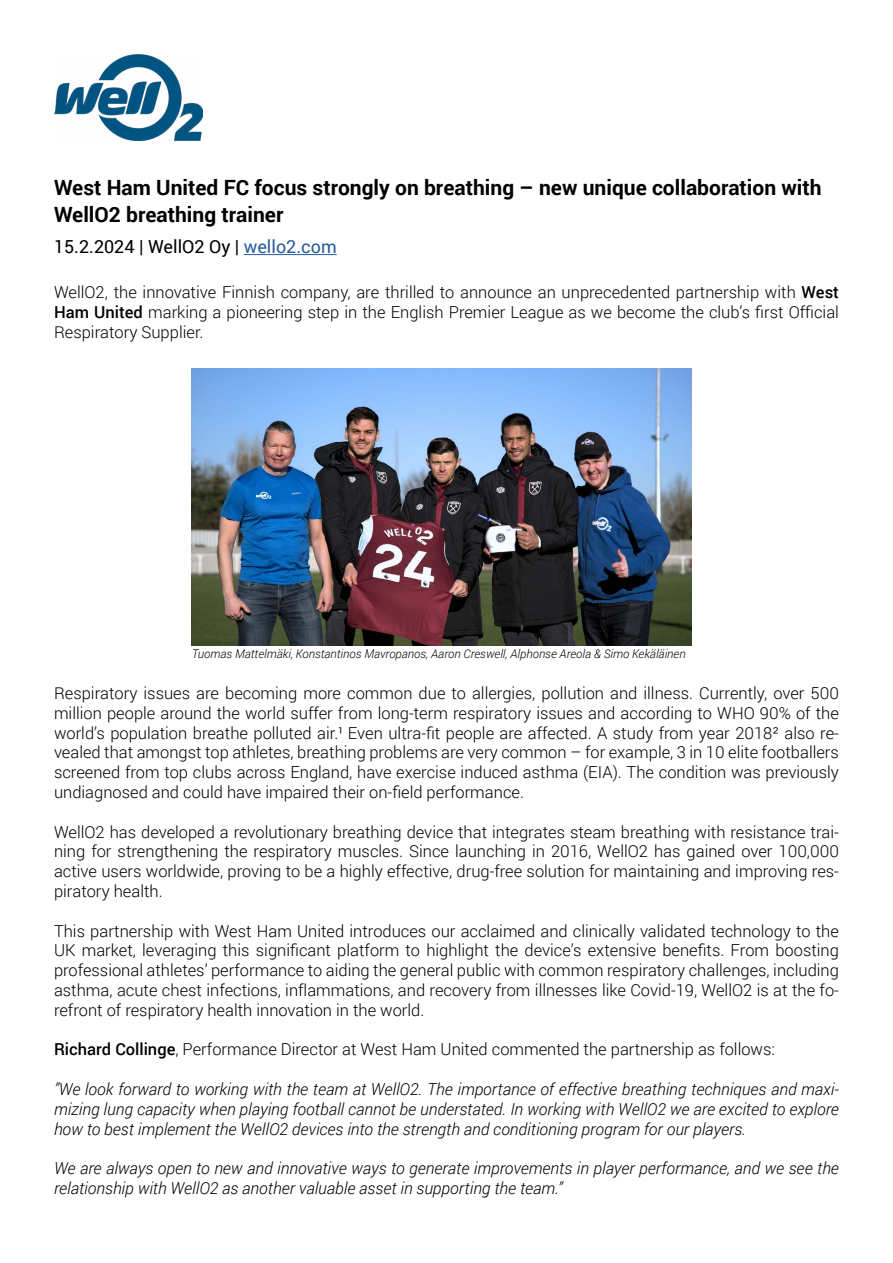
<style>
.page{position:relative;width:893px;height:1263px;background:#fff}
.page>*{position:absolute;margin:0;border:0;box-sizing:border-box;transform-origin:0 0}
.t1{font:700 21px/27px "Roboto";color:#000}
.t2{font:18px "Roboto";color:#000}
.t3{font:300 16.5px/19.8px "Roboto";color:#000;text-align:justify}
.t4{font:italic 300 16.5px/19.8px "Roboto";color:#000;text-align:justify}
.t5{font:italic 300 12px "Roboto";color:#000}
.s1{color:#275b9b}
.s2{font-weight:500}
</style>
<div class="page">
<img style="left:54px;top:54px;width:149px;height:86px">
<hr style="left:244px;top:254px;width:93px;height:1px;background:#275b9b">
<img style="left:192px;top:369px;width:499px;height:276px">
<p class="t1" style="left:54px;top:173px;width:769px">West Ham United FC focus strongly on breathing – new unique collaboration with<br>WellO2 breathing trainer</p>
<p class="t2" style="left:54px;top:234px;width:284px">15.2.2024 | WellO2 Oy | <span class="s1">wello2.com</span></p>
<p class="t3" style="left:54px;top:282px;width:786px">WellO2, the innovative Finnish company, are thrilled to announce an unprecedented partnership with <span class="s2">West Ham United</span> marking a pioneering step in the English Premier League as we become the club’s first Official Respiratory Supplier.</p>
<p class="t5" style="left:192px;top:645px;width:495px">Tuomas Mattelmäki, Konstantinos Mavropanos, Aaron Creswell, Alphonse Areola &amp; Simo Kekäläinen</p>
<p class="t3" style="left:54px;top:683px;width:786px">Respiratory issues are becoming more common due to allergies, pollution and illness. Currently, over 500 million people around the world suffer from long-term respiratory issues and according to WHO 90% of the world’s population breathe polluted air.¹ Even ultra-fit people are affected. A study from year 2018² also re&shy;vealed that amongst top athletes, breathing problems are very common – for example, 3 in 10 elite footballers screened from top clubs across England, have exercise induced asthma (EIA). The condition was previously undiagnosed and could have impaired their on-field performance.</p>
<p class="t3" style="left:54px;top:821px;width:786px">WellO2 has developed a revolutionary breathing device that integrates steam breathing with resistance trai&shy;ning for strengthening the respiratory muscles. Since launching in 2016, WellO2 has gained over 100,000 active users worldwide, proving to be a highly effective, drug-free solution for maintaining and improving res&shy;piratory health.</p>
<p class="t3" style="left:54px;top:920px;width:786px">This partnership with West Ham United introduces our acclaimed and clinically validated technology to the UK market, leveraging this significant platform to highlight the device’s extensive benefits. From boosting professional athletes’ performance to aiding the general public with common respiratory challenges, including asthma, acute chest infections, inflammations, and recovery from illnesses like Covid-19, WellO2 is at the fo&shy;refront of respiratory health innovation in the world.</p>
<p class="t3" style="left:54px;top:1039px;width:722px"><span class="s2">Richard Collinge</span>, Performance Director at West Ham United commented the partnership as follows:</p>
<p class="t4" style="left:54px;top:1079px;width:786px">”We look forward to working with the team at WellO2. The importance of effective breathing techniques and maxi&shy;mizing lung capacity when playing football cannot be understated. In working with WellO2 we are excited to explore how to best implement the WellO2 devices into the strength and conditioning program for our players.</p>
<p class="t4" style="left:54px;top:1158px;width:786px">We are always open to new and innovative ways to generate improvements in player performance, and we see the relationship with WellO2 as another valuable asset in supporting the team.”</p>
</div>
